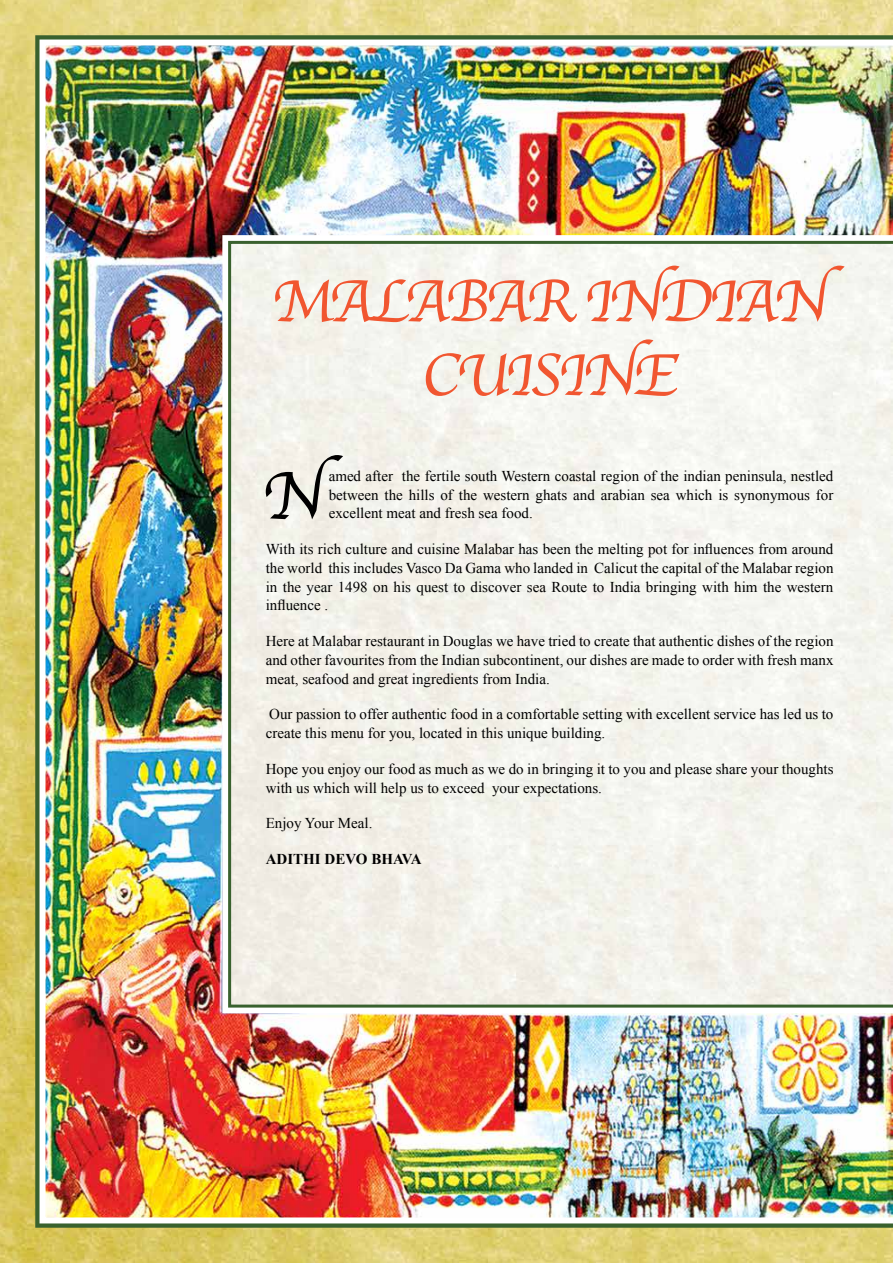
<style>
.page{position:relative;width:893px;height:1263px;background:#fff}
.page>*{position:absolute;margin:0;border:0;box-sizing:border-box;transform-origin:0 0}
.t1{font:70.35px "Apple Chancery";color:#000}
.t2{font:61.5px/73.8px "Apple Chancery";letter-spacing:-.06em;color:#f15630;text-align:center}
.t3{font:15px/18.8px "Times New Roman";color:#000;text-align:justify}
.t4{font:700 15px "Times New Roman";color:#000}
</style>
<div class="page">
<img style="left:0;top:0;width:893px;height:1263px">
<img style="left:40px;top:40px;width:853px;height:1183px">
<svg style="left:222px;top:235px;width:671px;height:778px"></svg>
<svg style="left:228px;top:241px;width:665px;height:766px"></svg>
<h2 class="t2" style="left:271px;top:264px;width:558px">MALABAR INDIAN<br>CUISINE</h2>
<h1 class="t1" style="left:262px;top:440px;width:64px">N</h1>
<p class="t3" style="left:329px;top:466px;width:506px">amed after the fertile south Western coastal region of the indian peninsula, nestled between the hills of the western ghats and arabian sea which is synonymous for excellent meat and fresh sea food.</p>
<p class="t3" style="left:266px;top:539px;width:569px">With its rich culture and cuisine Malabar has been the melting pot for influences from around the world this includes Vasco Da Gama who landed in Calicut the capital of the Malabar region in the year 1498 on his quest to discover sea Route to India bringing with him the western influence .</p>
<p class="t3" style="left:266px;top:631px;width:569px">Here at Malabar restaurant in Douglas we have tried to create that authentic dishes of the region and other favourites from the Indian subcontinent, our dishes are made to order with fresh manx meat, seafood and great ingredients from India.</p>
<p class="t3" style="left:266px;top:705px;width:569px">Our passion to offer authentic food in a comfortable setting with excellent service has led us to create this menu for you, located in this unique building.</p>
<p class="t3" style="left:266px;top:759px;width:569px">Hope you enjoy our food as much as we do in bringing it to you and please share your thoughts with us which will help us to exceed your expectations.</p>
<p class="t3" style="left:266px;top:814px;width:108px">Enjoy Your Meal.</p>
<p class="t4" style="left:266px;top:850px;width:157px">ADITHI DEVO BHAVA</p>
</div>
